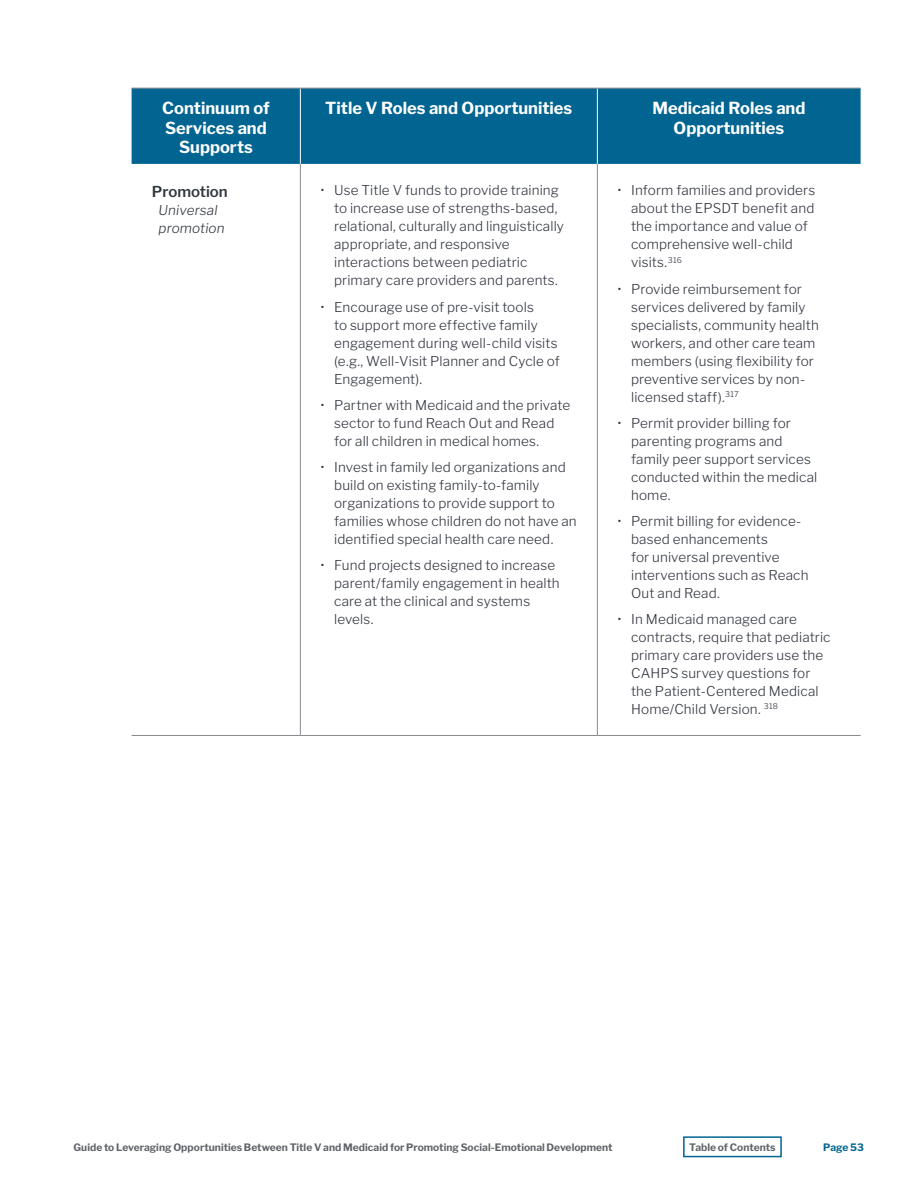
<style>
.page{position:relative;width:918px;height:1188px;background:#fff}
.page>*{position:absolute;margin:0;border:0;box-sizing:border-box;transform-origin:0 0}
.t1{font:700 16.5px/19.8px "Libre Franklin";color:#fff;text-align:center}
.t2{font:600 15px "Libre Franklin";color:#323640}
.t3{font:300 13.5px/18px "Libre Franklin";letter-spacing:.01em;color:#323640}
.Body{font:italic 300 13.5px/18px "Libre Franklin";letter-spacing:.01em;color:#323640}
.t4{font:700 10.2px "Libre Franklin";letter-spacing:.005em;color:#5f6369}
.t5{font:700 10.2px "Libre Franklin";letter-spacing:-.005em;color:#026491}
</style>
<div class="page">
<svg style="left:683px;top:1136px;width:99px;height:22px"></svg>
<div style="left:132px;top:89px;width:729px;height:75px;background:#026491"></div>
<hr style="left:300px;top:88px;width:1px;height:76px;background:#fff">
<hr style="left:597px;top:88px;width:1px;height:76px;background:#fff">
<hr style="left:300px;top:164px;width:1px;height:571px;background:#868a8e">
<hr style="left:597px;top:164px;width:1px;height:571px;background:#868a8e">
<hr style="left:132px;top:735px;width:168px;height:1px;background:#868a8e">
<hr style="left:300px;top:735px;width:297px;height:1px;background:#868a8e">
<hr style="left:597px;top:735px;width:264px;height:1px;background:#868a8e">
<hr style="left:132px;top:88px;width:168px;height:1px;background:#868a8e">
<hr style="left:300px;top:88px;width:297px;height:1px;background:#868a8e">
<hr style="left:597px;top:88px;width:264px;height:1px;background:#868a8e">
<p class="t1" style="left:162px;top:98px;width:109px">Continuum of<br>Services and<br>Supports</p>
<p class="t1" style="left:325px;top:98px;width:249px">Title V Roles and Opportunities</p>
<p class="t1" style="left:652px;top:98px;width:155px">Medicaid Roles and<br>Opportunities</p>
<p class="t2" style="left:152px;top:182px;width:78px">Promotion</p>
<p class="Body" style="left:159px;top:201px;width:68px">Universal promotion</p>
<p class="t3" style="left:334px;top:182px;width:231px;text-indent:-14px">• Use Title V funds to provide training to increase use of strengths-based, relational, culturally and linguistically appropriate, and responsive interactions between pediatric primary care providers and parents.</p>
<p class="t3" style="left:334px;top:298px;width:227px;text-indent:-14px">• Encourage use of pre-visit tools<br>to support more effective family engagement during well-child visits (e.g., Well-Visit Planner and Cycle of<br>Engagement).</p>
<p class="t3" style="left:334px;top:396px;width:238px;text-indent:-14px">• Partner with Medicaid and the private sector to fund Reach Out and Read for all children in medical homes.</p>
<p class="t3" style="left:334px;top:458px;width:244px;text-indent:-14px">• Invest in family led organizations and build on existing family-to-family organizations to provide support to families whose children do not have an identified special health care need.</p>
<p class="t3" style="left:334px;top:556px;width:227px;text-indent:-14px">• Fund projects designed to increase parent/family engagement in health care at the clinical and systems levels.</p>
<p class="t3" style="left:631px;top:182px;width:186px;text-indent:-14px">• Inform families and providers about the EPSDT benefit and the importance and value of comprehensive well-child visits.<sup>316</sup></p>
<p class="t3" style="left:631px;top:280px;width:189px;text-indent:-14px">• Provide reimbursement for services delivered by family specialists, community health workers, and other care team members (using flexibility for preventive services by non&shy;licensed staff).<sup>317</sup></p>
<p class="t3" style="left:631px;top:414px;width:188px;text-indent:-14px">• Permit provider billing for parenting programs and family peer support services conducted within the medical home.</p>
<p class="t3" style="left:631px;top:512px;width:179px;text-indent:-14px">• Permit billing for evidence&shy;based enhancements<br>for universal preventive interventions such as Reach<br>Out and Read.</p>
<p class="t3" style="left:631px;top:610px;width:201px;text-indent:-14px">• In Medicaid managed care contracts, require that pediatric primary care providers use the<br>CAHPS survey questions for the Patient-Centered Medical<br>Home/Child Version. <sup>318</sup></p>
<p class="t4" style="left:73px;top:1141px;width:541px">Guide to Leveraging Opportunities Between Title V and Medicaid for Promoting Social-Emotional Development</p>
<p class="t4" style="left:689px;top:1141px;width:88px">Table of Contents</p>
<p class="t5" style="left:823px;top:1141px;width:42px">Page 53</p>
</div>
